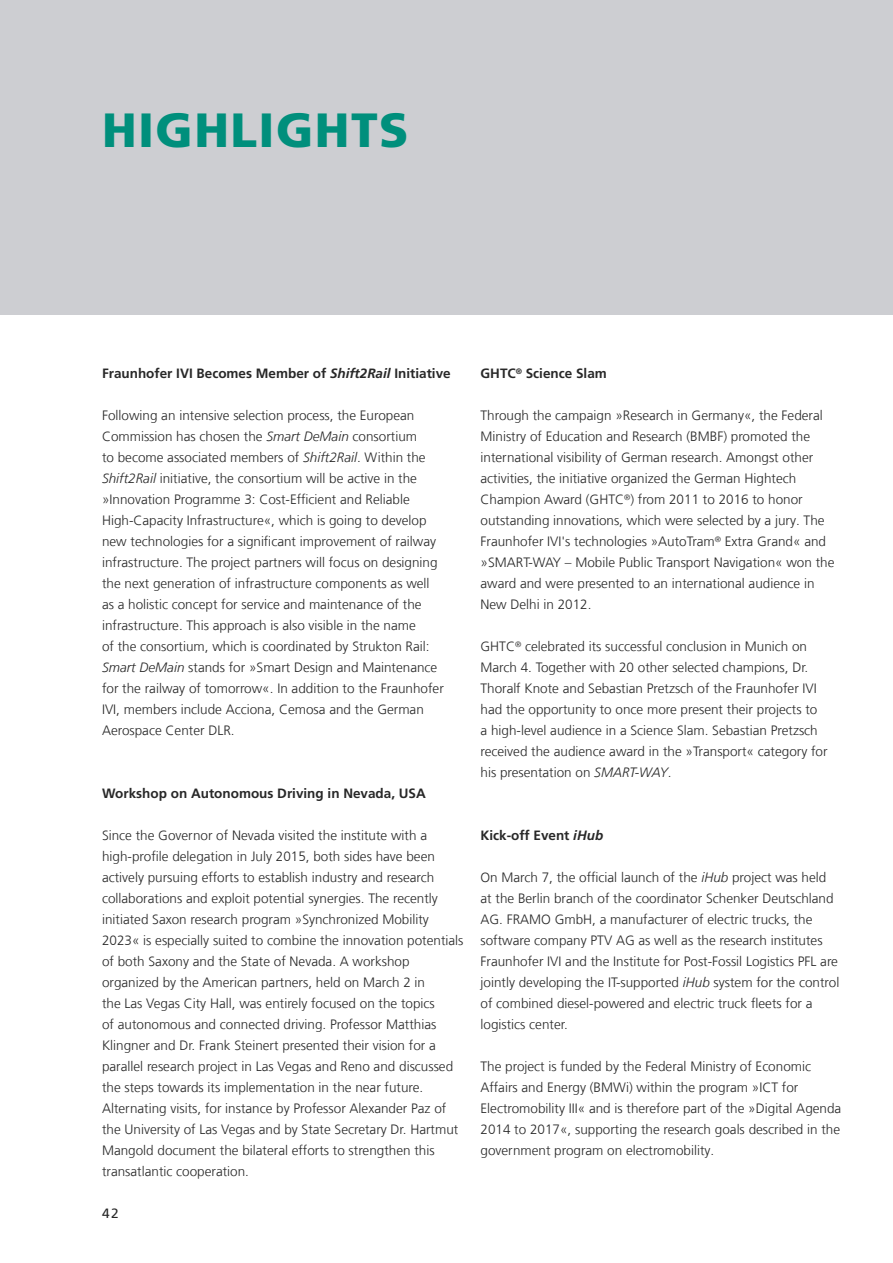
<style>
.page{position:relative;width:893px;height:1263px;background:#fff}
.page>*{position:absolute;margin:0;border:0;box-sizing:border-box;transform-origin:0 0}
.t1{font:900 48px "Frutiger LT Com";letter-spacing:.03em;color:#008f7c}
.t2{font:300 13.5px/21px "Frutiger LT Com";color:#282828}
.t3{font:700 13.5px "Frutiger LT Com";color:#282828}
.t4{font:13.5px "Frutiger LT Com";color:#282828}
.s1{font-style:italic}
</style>
<div class="page">
<div style="left:0;top:0;width:893px;height:315px;background:#cdced2"></div>
<h1 class="t1" style="left:102px;top:101px;width:308px">HIGHLIGHTS</h1>
<p class="t3" style="left:102px;top:365px;width:350px">Fraunhofer IVI Becomes Member of <span class="s1">Shift2Rail</span> Initiative</p>
<p class="t2" style="left:102px;top:405px;width:343px">Following an intensive selection process, the European Commission has chosen the <span class="s1">Smart DeMain</span> consortium<br>to become associated members of <span class="s1">Shift2Rail</span>. Within the <span class="s1">Shift2Rail</span> initiative, the consortium will be active in the »Innovation Programme 3: Cost-Efficient and Reliable High-Capacity Infrastructure«, which is going to develop new technologies for a significant improvement of railway infrastructure. The project partners will focus on designing the next generation of infrastructure components as well as a holistic concept for service and maintenance of the infrastructure. This approach is also visible in the name<br>of the consortium, which is coordinated by Strukton Rail:<br><span class="s1">Smart DeMain</span> stands for »Smart Design and Maintenance for the railway of tomorrow«. In addition to the Fraunhofer IVI, members include Acciona, Cemosa and the German Aerospace Center DLR.</p>
<p class="t3" style="left:102px;top:786px;width:325px">Workshop on Autonomous Driving in Nevada, USA</p>
<p class="t2" style="left:102px;top:825px;width:363px">Since the Governor of Nevada visited the institute with a high-profile delegation in July 2015, both sides have been actively pursuing efforts to establish industry and research collaborations and exploit potential synergies. The recently initiated Saxon research program »Synchronized Mobility 2023« is especially suited to combine the innovation potentials of both Saxony and the State of Nevada. A workshop organized by the American partners, held on March 2 in<br>the Las Vegas City Hall, was entirely focused on the topics<br>of autonomous and connected driving. Professor Matthias Klingner and Dr. Frank Steinert presented their vision for a parallel research project in Las Vegas and Reno and discussed the steps towards its implementation in the near future.<br>Alternating visits, for instance by Professor Alexander Paz of the University of Las Vegas and by State Secretary Dr. Hartmut Mangold document the bilateral efforts to strengthen this transatlantic cooperation.</p>
<p class="t4" style="left:102px;top:1205px;width:18px">42</p>
<p class="t3" style="left:480px;top:365px;width:128px">GHTC<sup>®</sup> Science Slam</p>
<p class="t2" style="left:480px;top:405px;width:355px">Through the campaign »Research in Germany«, the Federal Ministry of Education and Research (BMBF) promoted the international visibility of German research. Amongst other activities, the initiative organized the German Hightech Champion Award (GHTC<sup>®</sup>) from 2011 to 2016 to honor outstanding innovations, which were selected by a jury. The Fraunhofer IVI's technologies »AutoTram<sup>®</sup> Extra Grand« and »SMART-WAY – Mobile Public Transport Navigation« won the award and were presented to an international audience in New Delhi in 2012.</p>
<p class="t2" style="left:480px;top:636px;width:349px">GHTC<sup>®</sup> celebrated its successful conclusion in Munich on March 4. Together with 20 other selected champions, Dr.<br>Thoralf Knote and Sebastian Pretzsch of the Fraunhofer IVI had the opportunity to once more present their projects to<br>a high-level audience in a Science Slam. Sebastian Pretzsch received the audience award in the »Transport« category for his presentation on <span class="s1">SMART-WAY</span>.</p>
<p class="t3" style="left:480px;top:827px;width:124px">Kick-off Event <span class="s1">iHub</span></p>
<p class="t2" style="left:480px;top:867px;width:360px">On March 7, the official launch of the <span class="s1">iHub</span> project was held at the Berlin branch of the coordinator Schenker Deutschland AG. FRAMO GmbH, a manufacturer of electric trucks, the software company PTV AG as well as the research institutes Fraunhofer IVI and the Institute for Post-Fossil Logistics PFL are jointly developing the IT-supported <span class="s1">iHub</span> system for the control of combined diesel-powered and electric truck fleets for a logistics center.</p>
<p class="t2" style="left:480px;top:1056px;width:362px">The project is funded by the Federal Ministry of Economic Affairs and Energy (BMWi) within the program »ICT for Electromobility III« and is therefore part of the »Digital Agenda 2014 to 2017«, supporting the research goals described in the government program on electromobility.</p>
</div>
